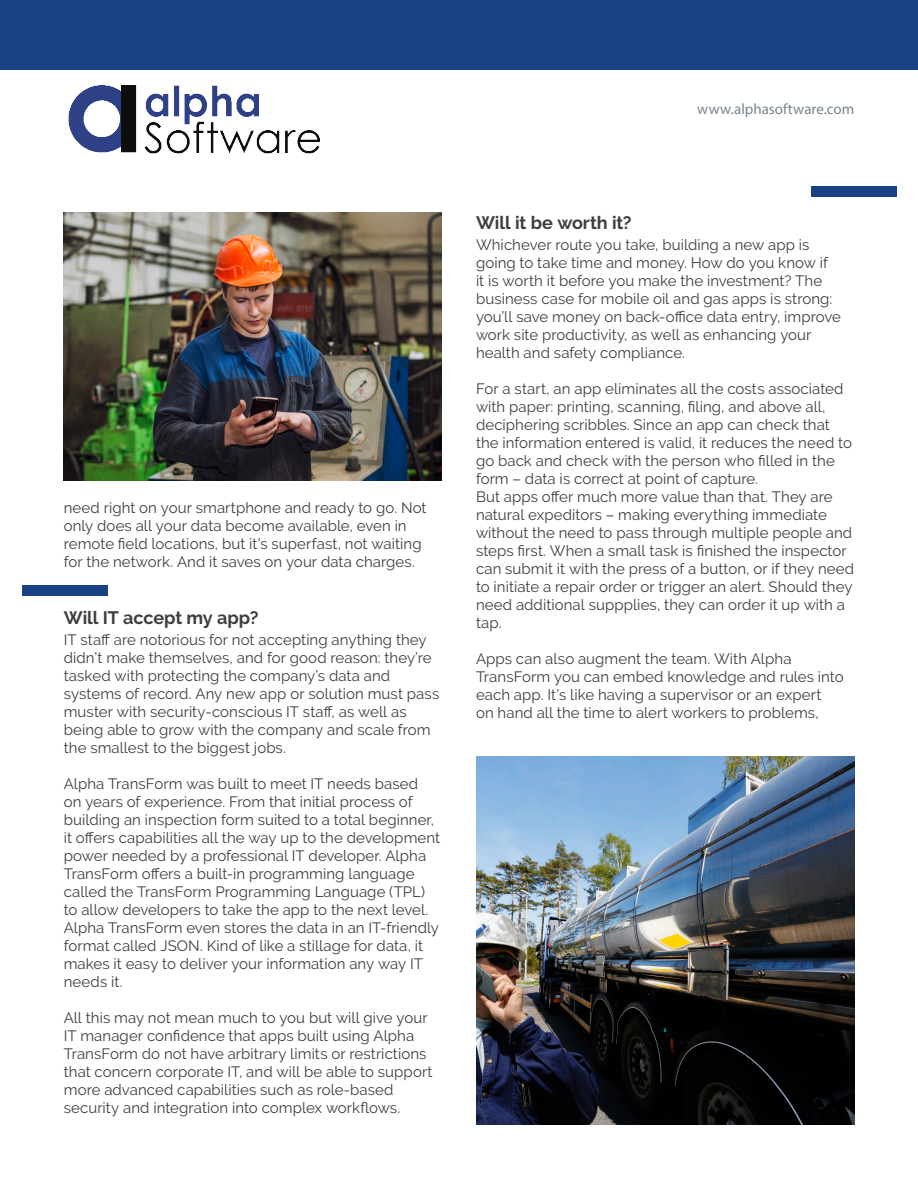
<style>
.page{position:relative;width:918px;height:1188px;background:#fff}
.page>*{position:absolute;margin:0;border:0;box-sizing:border-box;transform-origin:0 0}
.Slogan{font:700 18px "Raleway";letter-spacing:-.005em;color:#3e3e3f}
.Slogan-2{font:15px/18px "Raleway";letter-spacing:.005em;color:#3e3e3f}
.URL{font:15px "Myriad Pro";color:#778590}
</style>
<div class="page">
<div style="left:0;top:0;width:918px;height:70px;background:#194284"></div>
<img style="left:68px;top:85px;width:252px;height:69px">
<div style="left:22px;top:585px;width:85px;height:10px;background:#194284"></div>
<div style="left:812px;top:187px;width:85px;height:10px;background:#194284"></div>
<img style="left:476px;top:757px;width:378px;height:367px">
<img style="left:64px;top:212px;width:378px;height:268px">
<p class="URL" style="left:697px;top:100px;width:158px">www.alphasoftware.com</p>
<p class="Slogan-2" style="left:64px;top:499px;width:364px">need right on your smartphone and ready to go. Not only does all your data become available, even in remote field locations, but it’s superfast, not waiting for the network. And it saves on your data charges.</p>
<p class="Slogan" style="left:64px;top:608px;width:196px">Will IT accept my app?</p>
<p class="Slogan-2" style="left:64px;top:631px;width:377px">IT staff are notorious for not accepting anything they didn’t make themselves, and for good reason: they’re tasked with protecting the company’s data and systems of record. Any new app or solution must pass muster with security-conscious IT staff, as well as being able to grow with the company and scale from the smallest to the biggest jobs.</p>
<p class="Slogan-2" style="left:64px;top:775px;width:378px">Alpha TransForm was built to meet IT needs based<br>on years of experience. From that initial process of building an inspection form suited to a total beginner, it offers capabilities all the way up to the development power needed by a professional IT developer. Alpha TransForm offers a built-in programming language called the TransForm Programming Language (TPL) to allow developers to take the app to the next level.<br>Alpha TransForm even stores the data in an IT-friendly format called JSON. Kind of like a stillage for data, it makes it easy to deliver your information any way IT needs it.</p>
<p class="Slogan-2" style="left:64px;top:1009px;width:370px">All this may not mean much to you but will give your IT manager confidence that apps built using Alpha TransForm do not have arbitrary limits or restrictions that concern corporate IT, and will be able to support more advanced capabilities such as role-based security and integration into complex workflows.</p>
<p class="Slogan" style="left:476px;top:212px;width:157px">Will it be worth it?</p>
<p class="Slogan-2" style="left:476px;top:236px;width:366px">Whichever route you take, building a new app is going to take time and money. How do you know if<br>it is worth it before you make the investment? The business case for mobile oil and gas apps is strong: you’ll save money on back-office data entry, improve work site productivity, as well as enhancing your health and safety compliance.</p>
<p class="Slogan-2" style="left:476px;top:380px;width:380px">For a start, an app eliminates all the costs associated with paper: printing, scanning, filing, and above all, deciphering scribbles. Since an app can check that the information entered is valid, it reduces the need to go back and check with the person who filled in the form – data is correct at point of capture.<br>But apps offer much more value than that. They are natural expeditors – making everything immediate without the need to pass through multiple people and steps first. When a small task is finished the inspector can submit it with the press of a button, or if they need to initiate a repair order or trigger an alert. Should they need additional suppplies, they can order it up with a tap.</p>
<p class="Slogan-2" style="left:476px;top:650px;width:369px">Apps can also augment the team. With Alpha TransForm you can embed knowledge and rules into each app. It’s like having a supervisor or an expert<br>on hand all the time to alert workers to problems,</p>
</div>
